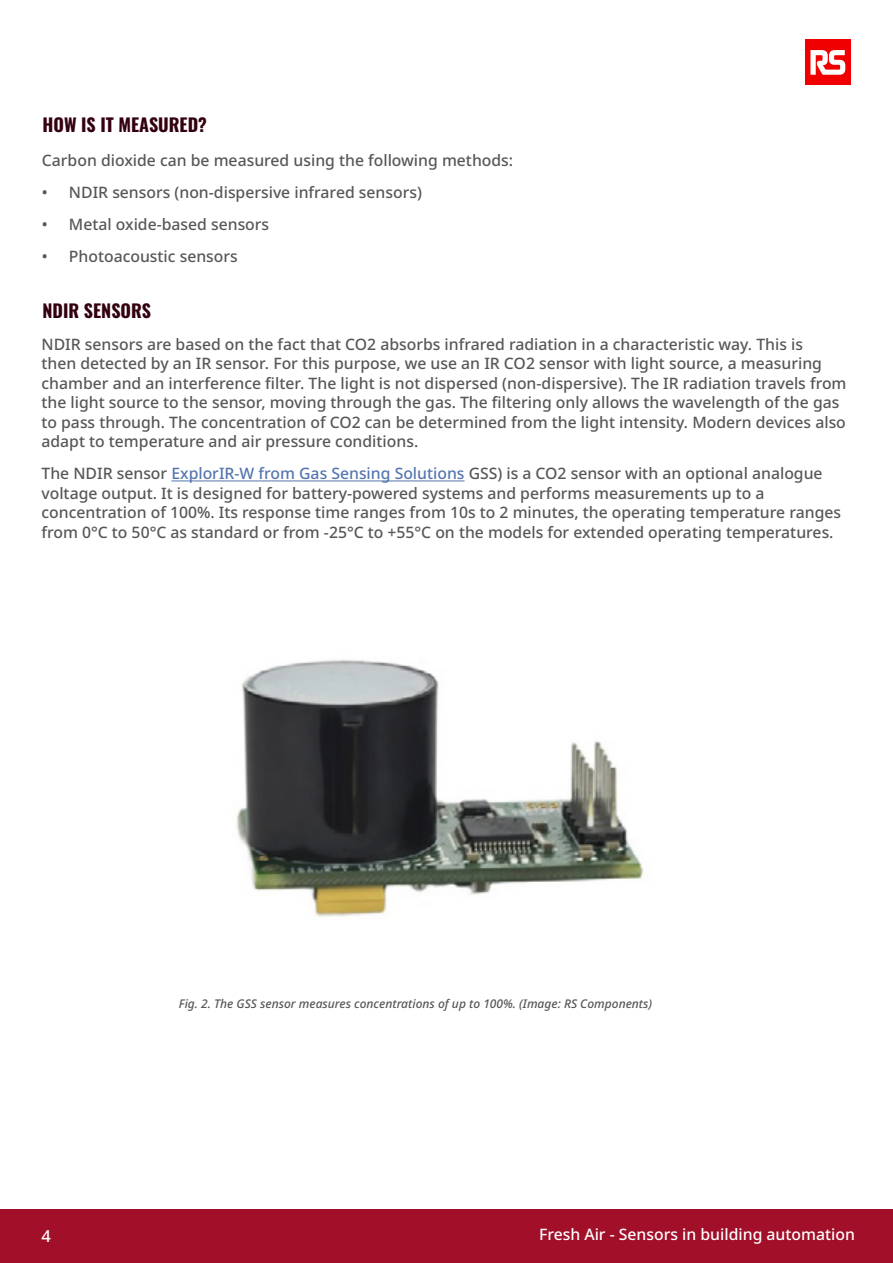
<style>
.page{position:relative;width:893px;height:1263px;background:#fff}
.page>*{position:absolute;margin:0;border:0;box-sizing:border-box;transform-origin:0 0}
.t1{font:700 18px "Oswald";color:#33000f}
.t2{font:500 16.5px "Noto Sans";color:#fff}
.t3{font:500 15.75px/19.5px "Noto Sans";color:#575756}
.t4{font:500 15.75px "Noto Sans";color:#fff}
.t5{font:italic 500 12px "Noto Sans";color:#575756}
.s1{color:#5576af}
</style>
<div class="page">
<div style="left:0;top:1209px;width:893px;height:54px;background:#a10f29"></div>
<div style="left:805px;top:40px;width:45px;height:45px;background:#f00000"></div>
<svg style="left:810px;top:50px;width:35px;height:25px"></svg>
<hr style="left:171px;top:480px;width:294px;height:1px;background:#5576af">
<img style="left:236px;top:660px;width:408px;height:257px">
<p class="t1" style="left:43px;top:115px;width:166px">HOW IS IT MEASURED?</p>
<p class="t3" style="left:42px;top:151px;width:473px">Carbon dioxide can be measured using the following methods:</p>
<p class="t3" style="left:42px;top:183px;width:381px">• NDIR sensors (non-dispersive infrared sensors)</p>
<p class="t3" style="left:42px;top:215px;width:229px">• Metal oxide-based sensors</p>
<p class="t3" style="left:42px;top:247px;width:197px">• Photoacoustic sensors</p>
<p class="t1" style="left:43px;top:301px;width:110px">NDIR SENSORS</p>
<p class="t3" style="left:41px;top:334px;width:807px">NDIR sensors are based on the fact that CO2 absorbs infrared radiation in a characteristic way. This is<br>then detected by an IR sensor. For this purpose, we use an IR CO2 sensor with light source, a measuring chamber and an interference filter. The light is not dispersed (non-dispersive). The IR radiation travels from the light source to the sensor, moving through the gas. The filtering only allows the wavelength of the gas to pass through. The concentration of CO2 can be determined from the light intensity. Modern devices also adapt to temperature and air pressure conditions.</p>
<p class="t3" style="left:41px;top:464px;width:801px">The NDIR sensor <span class="s1">ExplorIR-W from Gas Sensing Solutions</span> GSS) is a CO2 sensor with an optional analogue voltage output. It is designed for battery-powered systems and performs measurements up to a concentration of 100%. Its response time ranges from 10s to 2 minutes, the operating temperature ranges from 0°C to 50°C as standard or from -25°C to +55°C on the models for extended operating temperatures.</p>
<p class="t5" style="left:179px;top:995px;width:475px">Fig. 2. The GSS sensor measures concentrations of up to 100%. (Image: RS Components)</p>
<p class="t2" style="left:42px;top:1224px;width:11px">4</p>
<p class="t4" style="left:539px;top:1223px;width:317px">Fresh Air - Sensors in building automation</p>
</div>
